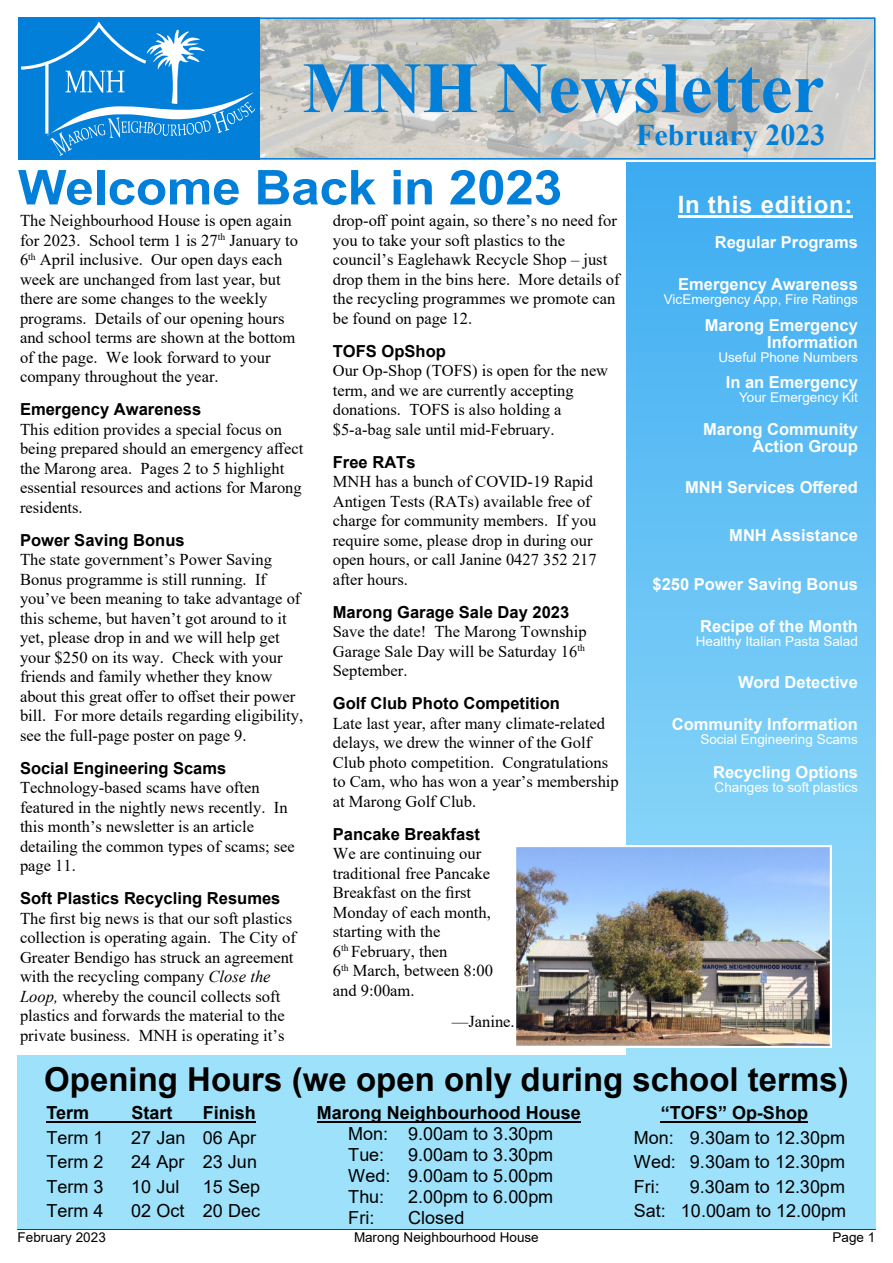
<style>
.page{position:relative;width:893px;height:1263px;background:#fff}
.page>*{position:absolute;margin:0;border:0;box-sizing:border-box;transform-origin:0 0}
.t1{font:700 72px "Times New Roman";color:#017fd9}
.t2{font:700 48px "Arial";letter-spacing:-.005em;color:#017fd9;scale:1.07 1}
.t3{font:700 33px "Arial";color:#000}
.t4{font:700 30px "Times New Roman";color:#017fd9}
.t5{font:700 24px "Arial";letter-spacing:.03em;color:#fff}
.t6{font:18px/21px "Arial";color:#000;text-align:justify}
.t7{font:700 18px "Arial";color:#000}
.t8{font:16.5px/19.5px "Times New Roman";color:#000}
.t9{font:700 16.5px/17.1px "Arial";color:#fff;text-align:right}
.t10{font:700 16.5px "Arial";color:#000}
.t11{font:13.5px "Arial";color:#fff}
.t12{font:13.5px "Arial";letter-spacing:.005em;color:#000}
.s1{font-style:italic}
</style>
<div class="page">
<hr style="left:17px;top:1229px;width:859px;height:1px;background:#000">
<div style="left:17px;top:1056px;width:859px;height:173px;background:#9ee1fa"></div>
<hr style="left:46px;top:1121px;width:210px;height:2px;background:#000">
<hr style="left:317px;top:1121px;width:264px;height:2px;background:#000">
<hr style="left:661px;top:1121px;width:147px;height:2px;background:#000">
<img style="left:626px;top:162px;width:249px;height:894px">
<svg style="left:626px;top:845px;width:206px;height:203px"></svg>
<img style="left:516px;top:847px;width:313px;height:199px">
<hr style="left:678px;top:215px;width:174px;height:3px;background:#fff">
<img style="left:261px;top:20px;width:612px;height:137px">
<div style="left:18px;top:17px;width:241px;height:143px;background:#017fd9"></div>
<svg style="left:21px;top:22px;width:234px;height:138px"></svg>
<div style="left:258px;top:17px;width:618px;height:143px;border:2px solid #017fd9"></div>
<h1 class="t1" style="left:302px;top:63px;width:524px">MNH Newsletter</h1>
<h3 class="t4" style="left:636px;top:125px;width:191px">February 2023</h3>
<h2 class="t2" style="left:18px;top:169px;width:510px">Welcome Back in 2023</h2>
<p class="t8" style="left:20px;top:213px;width:279px">The Neighbourhood House is open again for 2023. School term 1 is 27<sup>th</sup> January to 6<sup>th</sup> April inclusive. Our open days each week are unchanged from last year, but there are some changes to the weekly programs. Details of our opening hours and school terms are shown at the bottom of the page. We look forward to your company throughout the year.</p>
<p class="t10" style="left:20px;top:403px;width:183px">Emergency Awareness</p>
<p class="t8" style="left:20px;top:421px;width:285px">This edition provides a special focus on being prepared should an emergency affect the Marong area. Pages 2 to 5 highlight essential resources and actions for Marong residents.</p>
<p class="t10" style="left:20px;top:534px;width:166px">Power Saving Bonus</p>
<p class="t8" style="left:20px;top:552px;width:285px">The state government’s Power Saving Bonus programme is still running. If you’ve been meaning to take advantage of this scheme, but haven’t got around to it yet, please drop in and we will help get your $250 on its way. Check with your friends and family whether they know about this great offer to offset their power bill. For more details regarding eligibility, see the full-page poster on page 9.</p>
<p class="t10" style="left:20px;top:762px;width:208px">Social Engineering Scams</p>
<p class="t8" style="left:20px;top:780px;width:276px">Technology-based scams have often featured in the nightly news recently. In this month’s newsletter is an article detailing the common types of scams; see page 11.</p>
<p class="t10" style="left:20px;top:892px;width:262px">Soft Plastics Recycling Resumes</p>
<p class="t8" style="left:20px;top:910px;width:277px">The first big news is that our soft plastics collection is operating again. The City of Greater Bendigo has struck an agreement with the recycling company <span class="s1">Close the Loop,</span> whereby the council collects soft plastics and forwards the material to the private business. MNH is operating it’s</p>
<p class="t8" style="left:333px;top:213px;width:288px">drop-off point again, so there’s no need for you to take your soft plastics to the council’s Eaglehawk Recycle Shop – just drop them in the bins here. More details of the recycling programmes we promote can be found on page 12.</p>
<p class="t10" style="left:333px;top:345px;width:115px">TOFS OpShop</p>
<p class="t8" style="left:333px;top:363px;width:277px">Our Op-Shop (TOFS) is open for the new term, and we are currently accepting donations. TOFS is also holding a $5‑a‑bag sale until mid-February.</p>
<p class="t10" style="left:333px;top:456px;width:84px">Free RATs</p>
<p class="t8" style="left:333px;top:474px;width:265px">MNH has a bunch of COVID-19 Rapid<br>Antigen Tests (RATs) available free of charge for community members. If you require some, please drop in during our open hours, or call Janine 0427 352 217 after hours.</p>
<p class="t10" style="left:333px;top:606px;width:238px">Marong Garage Sale Day 2023</p>
<p class="t8" style="left:333px;top:624px;width:255px;text-align:justify">Save the date! The Marong Township Garage Sale Day will be Saturday 16<sup>th </sup>September.</p>
<p class="t10" style="left:333px;top:697px;width:229px">Golf Club Photo Competition</p>
<p class="t8" style="left:333px;top:715px;width:288px">Late last year, after many climate-related delays, we drew the winner of the Golf Club photo competition. Congratulations to Cam, who has won a year’s membership at Marong Golf Club.</p>
<p class="t10" style="left:333px;top:828px;width:149px">Pancake Breakfast</p>
<p class="t8" style="left:333px;top:846px;width:162px">We are continuing our traditional free Pancake<br>Breakfast on the first<br>Monday of each month, starting with the<br>6<sup>th</sup> February, then<br>6<sup>th</sup> March, between 8:00 and 9:00am.</p>
<p class="t8" style="left:452px;top:1014px;width:65px">—Janine.</p>
<h3 class="t5" style="left:678px;top:195px;width:176px">In this edition:</h3>
<p class="t9" style="left:715px;top:236px;width:145px">Regular Programs</p>
<p class="t9" style="left:678px;top:277px;width:181px">Emergency Awareness</p>
<p class="t11" style="left:664px;top:294px;width:196px">VicEmergency App, Fire Ratings</p>
<p class="t9" style="left:705px;top:318px;width:155px">Marong Emergency<br>Information</p>
<p class="t11" style="left:718px;top:352px;width:141px">Useful Phone Numbers</p>
<p class="t9" style="left:726px;top:375px;width:134px">In an Emergency</p>
<p class="t11" style="left:739px;top:392px;width:120px">Your Emergency Kit</p>
<p class="t9" style="left:703px;top:422px;width:156px">Marong Community<br>Action Group</p>
<p class="t9" style="left:685px;top:480px;width:174px">MNH Services Offered</p>
<p class="t9" style="left:729px;top:529px;width:130px">MNH Assistance</p>
<p class="t9" style="left:653px;top:577px;width:207px">$250 Power Saving Bonus</p>
<p class="t9" style="left:700px;top:619px;width:159px">Recipe of the Month</p>
<p class="t11" style="left:696px;top:636px;width:164px">Healthy Italian Pasta Salad</p>
<p class="t9" style="left:738px;top:675px;width:121px">Word Detective</p>
<p class="t9" style="left:672px;top:717px;width:188px">Community Information</p>
<p class="t11" style="left:700px;top:734px;width:159px">Social Engineering Scams</p>
<p class="t9" style="left:713px;top:766px;width:146px">Recycling Options</p>
<p class="t11" style="left:715px;top:783px;width:145px">Changes to soft plastics</p>
<h3 class="t3" style="left:44px;top:1067px;width:806px">Opening Hours (we open only during school terms)</h3>
<p class="t7" style="left:46px;top:1106px;width:44px">Term</p>
<p class="t7" style="left:131px;top:1106px;width:43px">Start</p>
<p class="t7" style="left:203px;top:1106px;width:55px">Finish</p>
<p class="t6" style="left:46px;top:1128px;width:59px">Term 1</p>
<p class="t6" style="left:131px;top:1128px;width:126px">27 Jan 06 Apr</p>
<p class="t6" style="left:46px;top:1153px;width:59px">Term 2</p>
<p class="t6" style="left:131px;top:1153px;width:127px">24 Apr 23 Jun</p>
<p class="t6" style="left:46px;top:1177px;width:59px">Term 3</p>
<p class="t6" style="left:131px;top:1177px;width:50px">10 Jul</p>
<p class="t6" style="left:203px;top:1177px;width:59px">15 Sep</p>
<p class="t6" style="left:46px;top:1202px;width:59px">Term 4</p>
<p class="t6" style="left:131px;top:1202px;width:130px">02 Oct 20 Dec</p>
<p class="t7" style="left:317px;top:1106px;width:265px">Marong Neighbourhood House</p>
<p class="t6" style="left:348px;top:1125px;width:207px">Mon: 9.00am to 3.30pm<br>Tue:</p>
<p class="t6" style="left:348px;top:1146px;width:207px;text-indent:60px">9.00am to 3.30pm Wed: 9.00am to 5.00pm Thu:</p>
<p class="t6" style="left:408px;top:1188px;width:147px">2.00pm to 6.00pm</p>
<p class="t6" style="left:348px;top:1209px;width:28px">Fri:</p>
<p class="t6" style="left:408px;top:1209px;width:58px">Closed</p>
<p class="t7" style="left:661px;top:1106px;width:149px">“TOFS” Op-Shop</p>
<p class="t6" style="left:634px;top:1127px;width:213px;line-height:24.5px">Mon: 9.30am to 12.30pm Wed: 9.30am to 12.30pm Fri:</p>
<p class="t6" style="left:634px;top:1176px;width:214px;line-height:24.5px;text-align:right">9.30am to 12.30pm<br>Sat: 10.00am to 12.00pm</p>
<p class="t12" style="left:18px;top:1232px;width:90px">February 2023</p>
<p class="t12" style="left:354px;top:1232px;width:186px">Marong Neighbourhood House</p>
<p class="t12" style="left:832px;top:1232px;width:44px">Page 1</p>
</div>
